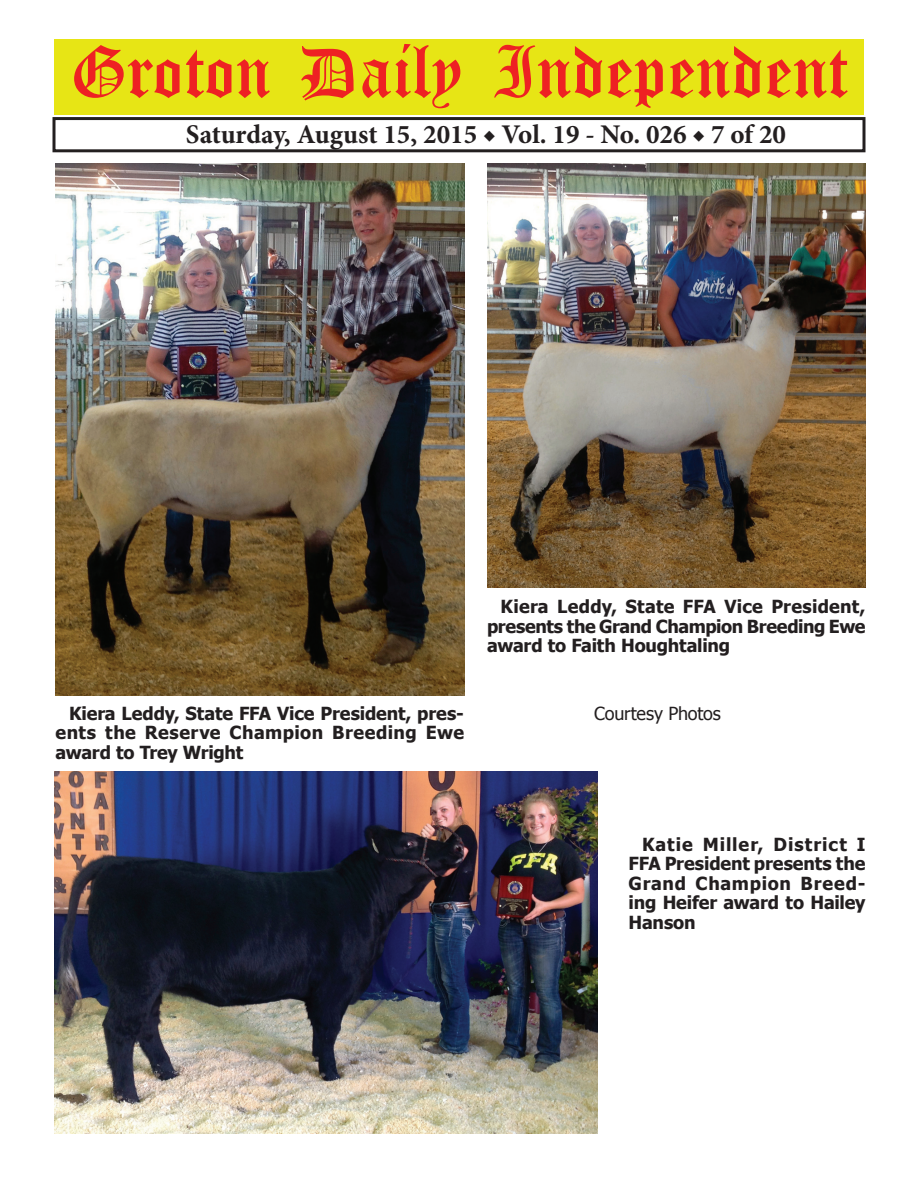
<style>
.page{position:relative;width:918px;height:1188px;background:#fff}
.page>*{position:absolute;margin:0;border:0;box-sizing:border-box;transform-origin:0 0}
.t1{font:54px "Old English Five";color:#ee2123}
.t2{font:700 27px "Minion Pro";color:#231f20}
.t3{font:700 18px/19.5px "Tahoma";letter-spacing:-.01em;color:#231f20;text-align:justify}
.t4{font:18px "Tahoma";letter-spacing:-.01em;color:#231f20}
</style>
<div class="page">
<div style="left:52px;top:117px;width:814px;height:35px;border:3px solid #231f20"></div>
<div style="left:54px;top:40px;width:810px;height:75px;background:#e7e515"></div>
<img style="left:56px;top:164px;width:408px;height:532px">
<img style="left:487px;top:164px;width:379px;height:424px">
<img style="left:54px;top:771px;width:544px;height:363px">
<h1 class="t1" style="left:70px;top:47px;width:779px">Groton Daily Independent</h1>
<h2 class="t2" style="left:186px;top:116px;width:602px">Saturday, August 15, 2015 ◆ Vol. 19 - No. 026 ◆ 7 of 20</h2>
<p class="t3" style="left:56px;top:702px;width:410px;text-indent:14px">Kiera Leddy, State FFA Vice President, pres&shy;ents the Reserve Champion Breeding Ewe award to Trey Wright</p>
<p class="t3" style="left:487px;top:596px;width:380px;text-indent:14px">Kiera Leddy, State FFA Vice President, presents the Grand Champion Breeding Ewe award to Faith Houghtaling</p>
<p class="t4" style="left:594px;top:701px;width:128px">Courtesy Photos</p>
<p class="t3" style="left:629px;top:833px;width:238px;text-indent:14px">Katie Miller, District I FFA President presents the Grand Champion Breed&shy;ing Heifer award to Hailey Hanson</p>
</div>
